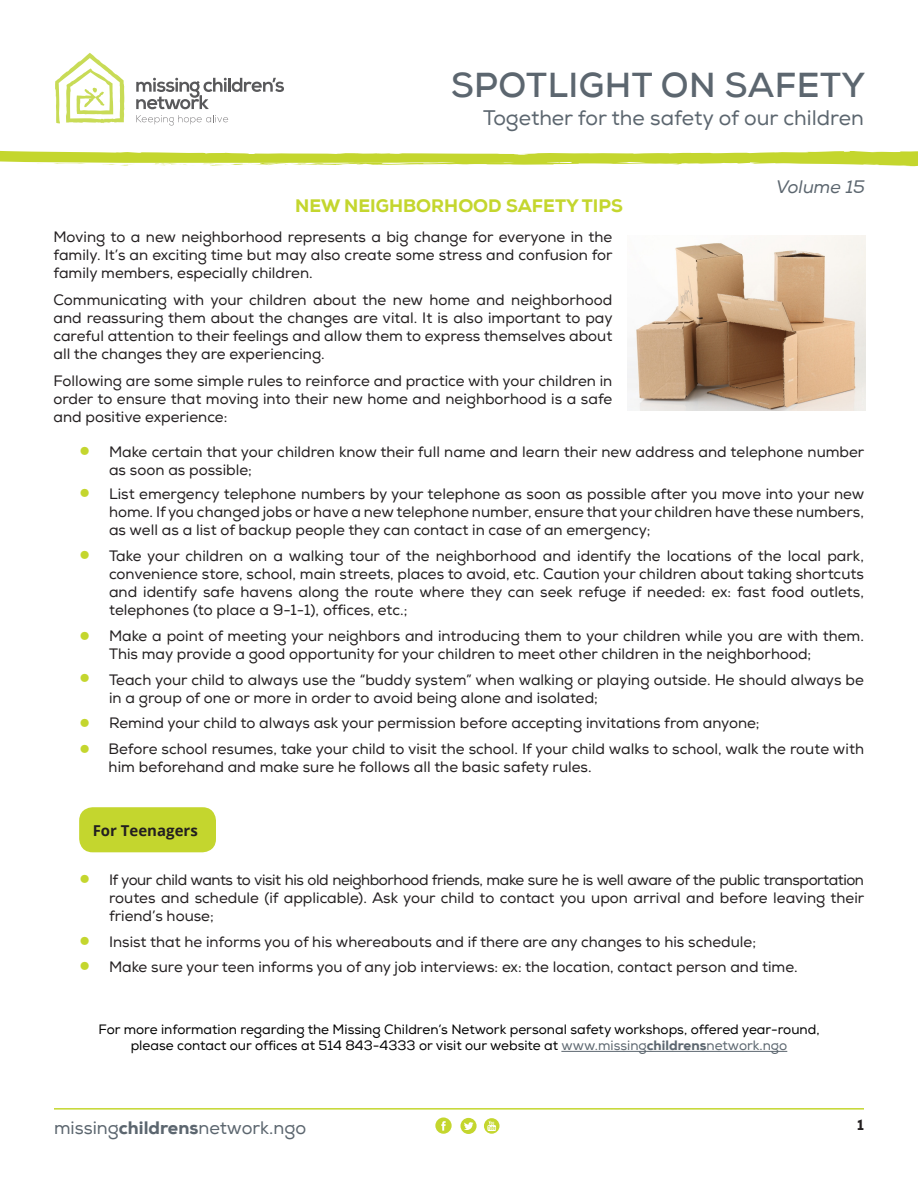
<style>
.page{position:relative;width:918px;height:1188px;background:#fff}
.page>*{position:absolute;margin:0;border:0;box-sizing:border-box;transform-origin:0 0}
.t1{font:700 34.5px "Nexa";letter-spacing:.015em;color:#5c666f}
.t2{font:22.5px "Trade Gothic LT Std";color:#c4d62e}
.t3{font:21px "Nexa";color:#5c666f}
.t4{font:18px "Nexa";color:#5c666f}
.t5{font:800 18px "Nexa";color:#c4d62e}
.t6{font:italic 18px "Nexa";color:#5c666f}
.t7{font:15px/18px "Nexa";color:#231f20;text-align:justify}
.t8{font:700 15px "Open Sans";color:#231f20}
.t9{font:800 15px "Nexa";color:#231f20}
.t10{font:13.5px "Nexa";color:#000}
.s1{color:#5c666f}
.s2{font-weight:800;color:#5c666f}
.s3{font-weight:800}
</style>
<div class="page">
<hr style="left:54px;top:1108px;width:810px;height:2px;background:#c4d62e">
<svg style="left:484px;top:1118px;width:15px;height:16px"></svg>
<svg style="left:435px;top:1117px;width:17px;height:17px"></svg>
<svg style="left:460px;top:1118px;width:17px;height:16px"></svg>
<svg style="left:0;top:150px;width:918px;height:16px"></svg>
<svg style="left:55px;top:53px;width:70px;height:71px"></svg>
<svg style="left:136px;top:77px;width:148px;height:32px"></svg>
<svg style="left:136px;top:115px;width:92px;height:11px"></svg>
<img style="left:627px;top:236px;width:238px;height:174px">
<div style="left:79px;top:807px;width:137px;height:45px;background:#c4d62e;border-radius:14px"></div>
<hr style="left:561px;top:1051px;width:226px;height:1px;background:#5c666f">
<h1 class="t1" style="left:451px;top:63px;width:416px">SPOTLIGHT ON SAFETY</h1>
<h3 class="t3" style="left:483px;top:105px;width:382px">Together for the safety of our children</h3>
<p class="t5" style="left:295px;top:194px;width:329px">NEW NEIGHBORHOOD SAFETY TIPS</p>
<p class="t7" style="left:53px;top:228px;width:561px">Moving to a new neighborhood represents a big change for everyone in the family. It’s an exciting time but may also create some stress and confusion for family members, especially children.</p>
<p class="t7" style="left:53px;top:291px;width:561px">Communicating with your children about the new home and neighborhood and reassuring them about the changes are vital. It is also important to pay careful attention to their feelings and allow them to express themselves about all the changes they are experiencing.</p>
<p class="t7" style="left:53px;top:372px;width:560px">Following are some simple rules to reinforce and practice with your children in order to ensure that moving into their new home and neighborhood is a safe and positive experience:</p>
<p class="t6" style="left:776px;top:175px;width:90px">Volume 15</p>
<p class="t2" style="left:79px;top:437px;width:13px">•</p>
<p class="t2" style="left:79px;top:480px;width:13px">•</p>
<p class="t2" style="left:79px;top:542px;width:13px">•</p>
<p class="t2" style="left:79px;top:622px;width:13px">•</p>
<p class="t2" style="left:79px;top:665px;width:13px">•</p>
<p class="t2" style="left:79px;top:709px;width:13px">•</p>
<p class="t2" style="left:79px;top:735px;width:13px">•</p>
<p class="t7" style="left:109px;top:443px;width:757px">Make certain that your children know their full name and learn their new address and telephone number as soon as possible;</p>
<p class="t7" style="left:109px;top:485px;width:757px">List emergency telephone numbers by your telephone as soon as possible after you move into your new home. If you changed jobs or have a new telephone number, ensure that your children have these numbers, as well as a list of backup people they can contact in case of an emergency;</p>
<p class="t7" style="left:109px;top:547px;width:756px">Take your children on a walking tour of the neighborhood and identify the locations of the local park, convenience store, school, main streets, places to avoid, etc. Caution your children about taking shortcuts and identify safe havens along the route where they can seek refuge if needed: ex: fast food outlets, telephones (to place a 9-1-1), offices, etc.;</p>
<p class="t7" style="left:109px;top:627px;width:756px">Make a point of meeting your neighbors and introducing them to your children while you are with them.<br>This may provide a good opportunity for your children to meet other children in the neighborhood;</p>
<p class="t7" style="left:109px;top:671px;width:756px">Teach your child to always use the “buddy system” when walking or playing outside. He should always be in a group of one or more in order to avoid being alone and isolated;</p>
<p class="t7" style="left:109px;top:714px;width:652px">Remind your child to always ask your permission before accepting invitations from anyone;</p>
<p class="t7" style="left:109px;top:740px;width:757px">Before school resumes, take your child to visit the school. If your child walks to school, walk the route with him beforehand and make sure he follows all the basic safety rules.</p>
<p class="t8" style="left:93px;top:819px;width:107px">For Teenagers</p>
<p class="t2" style="left:79px;top:865px;width:13px">•</p>
<p class="t2" style="left:79px;top:927px;width:13px">•</p>
<p class="t2" style="left:79px;top:952px;width:13px">•</p>
<p class="t7" style="left:109px;top:871px;width:757px">If your child wants to visit his old neighborhood friends, make sure he is well aware of the public transportation routes and schedule (if applicable). Ask your child to contact you upon arrival and before leaving their friend’s house;</p>
<p class="t7" style="left:109px;top:933px;width:649px">Insist that he informs you of his whereabouts and if there are any changes to his schedule;</p>
<p class="t7" style="left:109px;top:958px;width:690px">Make sure your teen informs you of any job interviews: ex: the location, contact person and time.</p>
<p class="t10" style="left:98px;top:1021px;width:723px">For more information regarding the Missing Children’s Network personal safety workshops, offered year-round,</p>
<p class="t10" style="left:131px;top:1038px;width:658px">please contact our offices at 514 843-4333 or visit our website at <span class="s1">www.missing</span><span class="s2">childrens</span><span class="s1">network.ngo</span></p>
<p class="t4" style="left:54px;top:1117px;width:254px">missing<span class="s3">childrens</span>network.ngo</p>
<p class="t9" style="left:857px;top:1115px;width:8px">1</p>
</div>
